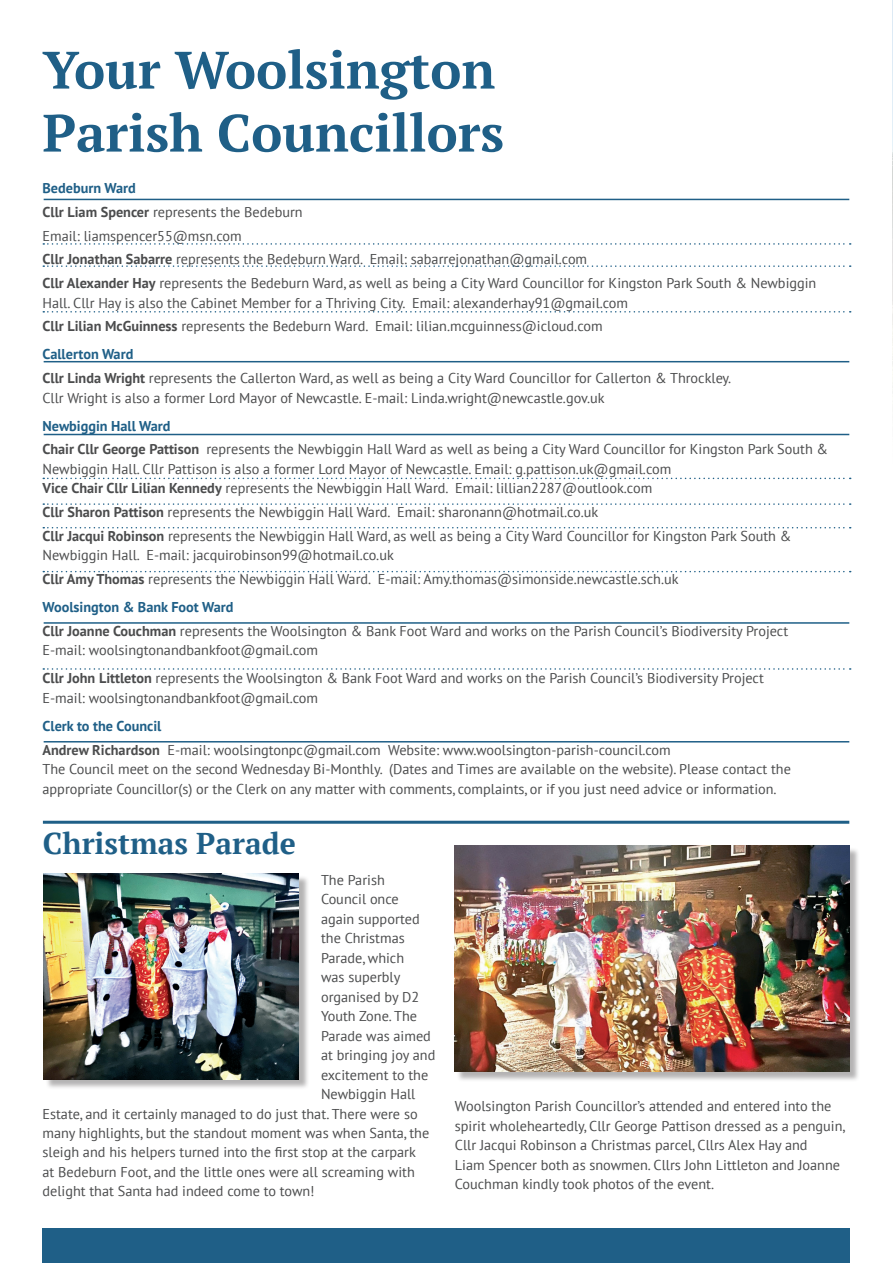
<style>
.page{position:relative;width:893px;height:1263px;background:#fff}
.page>*{position:absolute;margin:0;border:0;box-sizing:border-box;transform-origin:0 0}
.t1{font:700 52.5px/63px "PT Serif";color:#1f5f87}
.t2{font:700 30px "PT Serif";color:#1f5f87}
.t3{font:14.25px/23.7px "PT Sans";color:#4b4c4d}
.s1{font-weight:700;color:#1f5f87}
.s2{font-weight:700}
</style>
<div class="page">
<img style="left:892px;top:0;width:1px;height:393px">
<div style="left:43px;top:1229px;width:807px;height:34px;background:#1f5f87"></div>
<hr style="left:44px;top:199px;width:805px;height:1px;background:#1f5f87">
<hr style="left:44px;top:361px;width:805px;height:1px;background:#1f5f87">
<hr style="left:44px;top:434px;width:805px;height:1px;background:#1f5f87">
<hr style="left:44px;top:622px;width:805px;height:2px;background:#1f5f87">
<hr style="left:44px;top:741px;width:805px;height:1px;background:#1f5f87">
<hr style="left:43px;top:821px;width:806px;height:3px;background:#1f5f87">
<svg style="left:43px;top:311px;width:808px;height:2px"></svg>
<svg style="left:43px;top:478px;width:808px;height:1px"></svg>
<svg style="left:43px;top:503px;width:808px;height:2px"></svg>
<svg style="left:43px;top:527px;width:808px;height:1px"></svg>
<svg style="left:43px;top:571px;width:808px;height:1px"></svg>
<svg style="left:43px;top:668px;width:808px;height:2px"></svg>
<svg style="left:43px;top:243px;width:808px;height:2px"></svg>
<svg style="left:43px;top:265px;width:808px;height:2px"></svg>
<div style="left:45px;top:875px;width:265px;height:214px;background:#231f20;opacity:.34"></div>
<img style="left:44px;top:874px;width:255px;height:205px">
<div style="left:456px;top:847px;width:404px;height:235px;background:#231f20;opacity:.34"></div>
<img style="left:455px;top:846px;width:394px;height:225px">
<h1 class="t1" style="left:43px;top:38px;width:463px">Your Woolsington<br>Parish Councillors</h1>
<p class="t3" style="left:43px;top:176px;width:775px"><span class="s1">Bedeburn Ward<br></span><span class="s2">Cllr Liam Spencer</span> represents the Bedeburn<br>Email: liamspencer55@msn.com<br><span class="s2">Cllr Jonathan Sabarre</span> represents the Bedeburn Ward. Email: sabarrejonathan@gmail.com<br><span class="s2">Cllr Alexander Hay</span> represents the Bedeburn Ward, as well as being a City Ward Councillor for Kingston Park South &amp; Newbiggin</p>
<p class="t3" style="left:43px;top:290px;width:587px">Hall. Cllr Hay is also the Cabinet Member for a Thriving City. Email: alexanderhay91@gmail.com<br><span class="s2">Cllr Lilian McGuinness</span> represents the Bedeburn Ward. Email: lilian.mcguinness@icloud.com</p>
<p class="t3" style="left:43px;top:342px;width:690px"><span class="s1">Callerton Ward<br></span><span class="s2">Cllr Linda Wright</span> represents the Callerton Ward, as well as being a City Ward Councillor for Callerton &amp; Throckley.</p>
<p class="t3" style="left:43px;top:385px;width:563px">Cllr Wright is also a former Lord Mayor of Newcastle. E-mail: Linda.wright@newcastle.gov.uk</p>
<p class="t3" style="left:43px;top:413px;width:787px"><span class="s1">Newbiggin Hall Ward<br></span><span class="s2">Chair Cllr George Pattison</span> represents the Newbiggin Hall Ward as well as being a City Ward Councillor for Kingston Park South &amp;</p>
<p class="t3" style="left:43px;top:459px;width:630px;line-height:19.5px">Newbiggin Hall. Cllr Pattison is also a former Lord Mayor of Newcastle. Email: g.pattison.uk@gmail.com<br><span class="s2">Vice Chair Cllr Lilian Kennedy</span> represents the Newbiggin Hall Ward. Email: lillian2287@outlook.com</p>
<p class="t3" style="left:43px;top:500px;width:750px"><span class="s2">Cllr Sharon Pattison</span> represents the Newbiggin Hall Ward. Email: sharonann@hotmail.co.uk<br><span class="s2">Cllr Jacqui Robinson</span> represents the Newbiggin Hall Ward, as well as being a City Ward Councillor for Kingston Park South &amp;</p>
<p class="t3" style="left:43px;top:543px;width:638px">Newbiggin Hall. E-mail: jacquirobinson99@hotmail.co.uk<br><span class="s2">Cllr Amy Thomas</span> represents the Newbiggin Hall Ward. E-mail: Amy.thomas@simonside.newcastle.sch.uk</p>
<p class="t3" style="left:43px;top:595px;width:747px"><span class="s1">Woolsington &amp; Bank Foot Ward<br></span><span class="s2">Cllr Joanne Couchman</span> represents the Woolsington &amp; Bank Foot Ward and works on the Parish Council’s Biodiversity Project</p>
<p class="t3" style="left:43px;top:636px;width:723px;line-height:28px">E-mail: woolsingtonandbankfoot@gmail.com<br><span class="s2">Cllr John Littleton</span> represents the Woolsington &amp; Bank Foot Ward and works on the Parish Council’s Biodiversity Project</p>
<p class="t3" style="left:43px;top:686px;width:277px">E-mail: woolsingtonandbankfoot@gmail.com</p>
<p class="t3" style="left:43px;top:714px;width:630px"><span class="s1">Clerk to the Council<br></span><span class="s2">Andrew Richardson</span> E-mail: woolsingtonpc@gmail.com Website: www.woolsington-parish-council.com</p>
<p class="t3" style="left:43px;top:759px;width:750px;line-height:19.5px">The Council meet on the second Wednesday Bi-Monthly. (Dates and Times are available on the website). Please contact the appropriate Councillor(s) or the Clerk on any matter with comments, complaints, or if you just need advice or information.</p>
<h2 class="t2" style="left:43px;top:824px;width:254px">Christmas Parade</h2>
<p class="t3" style="left:321px;top:867px;width:65px">The Parish</p>
<p class="t3" style="left:321px;top:887px;width:79px">Council once</p>
<p class="t3" style="left:321px;top:906px;width:100px">again supported</p>
<p class="t3" style="left:321px;top:926px;width:85px">the Christmas</p>
<p class="t3" style="left:321px;top:945px;width:85px">Parade, which</p>
<p class="t3" style="left:321px;top:965px;width:81px">was superbly</p>
<p class="t3" style="left:321px;top:984px;width:100px">organised by D2</p>
<p class="t3" style="left:321px;top:1004px;width:98px">Youth Zone. The</p>
<p class="t3" style="left:321px;top:1023px;width:111px">Parade was aimed</p>
<p class="t3" style="left:321px;top:1043px;width:116px">at bringing joy and</p>
<p class="t3" style="left:321px;top:1062px;width:109px">excitement to the</p>
<p class="t3" style="left:321px;top:1082px;width:96px">Newbiggin Hall</p>
<p class="t3" style="left:43px;top:1101px;width:377px">Estate, and it certainly managed to do just that. There were so</p>
<p class="t3" style="left:43px;top:1121px;width:388px">many highlights, but the standout moment was when Santa, the</p>
<p class="t3" style="left:43px;top:1140px;width:375px">sleigh and his helpers turned into the first stop at the carpark</p>
<p class="t3" style="left:43px;top:1160px;width:374px">at Bedeburn Foot, and the little ones were all screaming with</p>
<p class="t3" style="left:43px;top:1179px;width:274px">delight that Santa had indeed come to town!</p>
<p class="t3" style="left:455px;top:1096px;width:392px;line-height:19.5px">Woolsington Parish Councillor’s attended and entered into the spirit wholeheartedly, Cllr George Pattison dressed as a penguin, Cllr Jacqui Robinson a Christmas parcel, Cllrs Alex Hay and<br>Liam Spencer both as snowmen. Cllrs John Littleton and Joanne Couchman kindly took photos of the event.</p>
</div>
